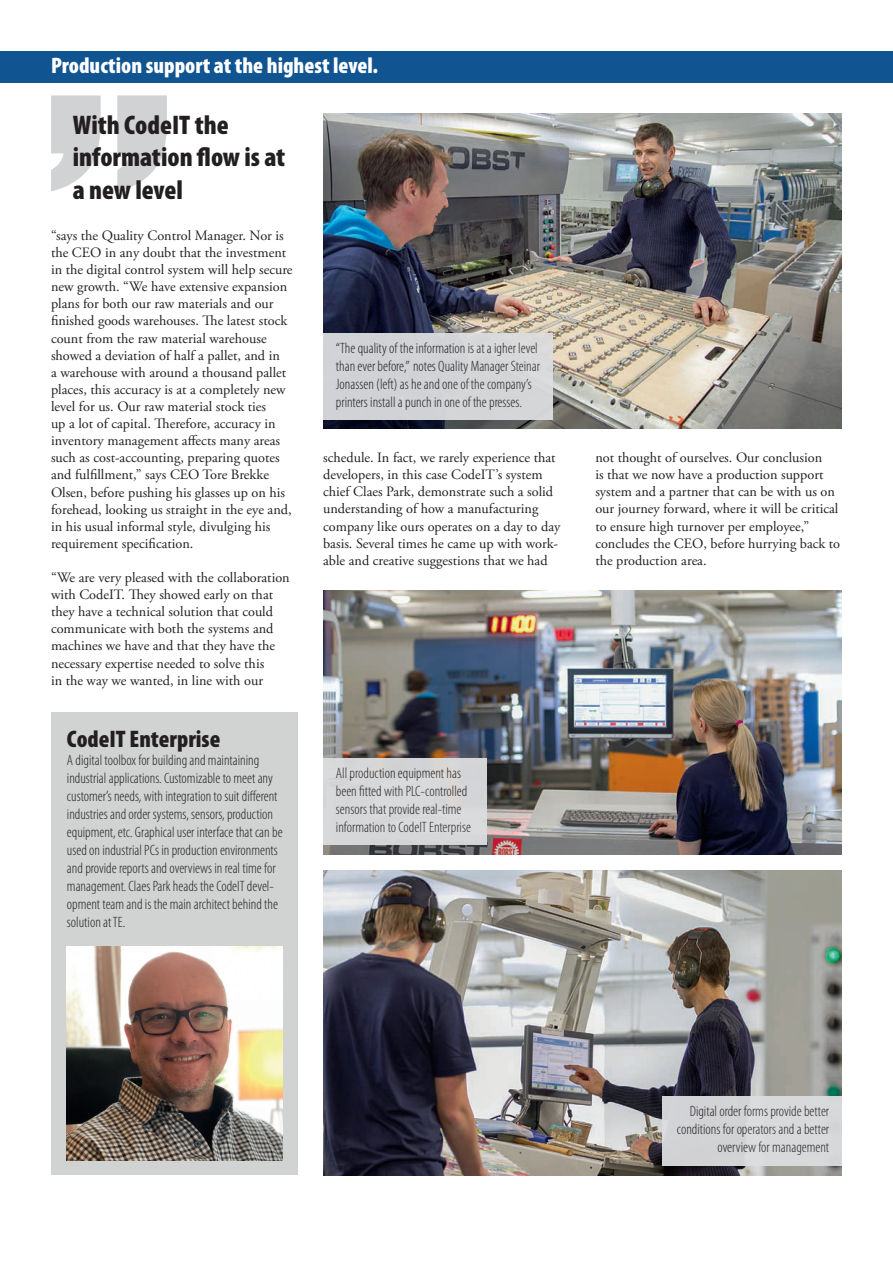
<style>
.page{position:relative;width:893px;height:1263px;background:#fff}
.page>*{position:absolute;margin:0;border:0;box-sizing:border-box;transform-origin:0 0}
.t1{font:900 condensed 27px/32.4px "Myriad Pro";color:#231f20}
.t2{font:900 condensed 24px "Myriad Pro";color:#231f20}
.t3{font:900 condensed 22.5px "Myriad Pro";color:#fff}
.t4{font:300 condensed 15px/18px "Myriad Pro";color:#231f20}
.t5{font:14.25px/17.1px "Adobe Garamond Pro";color:#231f20}
</style>
<div class="page">
<div style="left:0;top:51px;width:893px;height:32px;background:#105591"></div>
<img style="left:323px;top:114px;width:519px;height:315px">
<img style="left:323px;top:590px;width:519px;height:264px">
<img style="left:323px;top:871px;width:519px;height:305px">
<svg style="left:51px;top:95px;width:116px;height:96px"></svg>
<div style="left:51px;top:712px;width:247px;height:463px;background:#d1d2d2"></div>
<img style="left:66px;top:947px;width:217px;height:214px">
<div style="left:323px;top:333px;width:230px;height:86px;background:#d2d3d6"></div>
<div style="left:323px;top:758px;width:164px;height:87px;background:#dcdddf"></div>
<div style="left:662px;top:1096px;width:180px;height:69px;background:#dcdddf"></div>
<h3 class="t3" style="left:51px;top:51px;width:329px">Production support at the highest level.</h3>
<h1 class="t1" style="left:73px;top:108px;width:214px">With CodeIT the information flow is at a new level</h1>
<p class="t5" style="left:51px;top:227px;width:243px">“says the Quality Control Manager. Nor is the CEO in any doubt that the investment in the digital control system will help secure new growth. “We have extensive expansion plans for both our raw materials and our finished goods warehouses. The latest stock count from the raw material warehouse showed a deviation of half a pallet, and in<br>a warehouse with around a thousand pallet places, this accuracy is at a completely new level for us. Our raw material stock ties<br>up a lot of capital. Therefore, accuracy in inventory management affects many areas such as cost-accounting, preparing quotes and fulfillment,” says CEO Tore Brekke Olsen, before pushing his glasses up on his forehead, looking us straight in the eye and, in his usual informal style, divulging his requirement specification.</p>
<p class="t5" style="left:51px;top:569px;width:240px">“We are very pleased with the collaboration with CodeIT. They showed early on that they have a technical solution that could communicate with both the systems and machines we have and that they have the necessary expertise needed to solve this<br>in the way we wanted, in line with our</p>
<h2 class="t2" style="left:67px;top:724px;width:155px">CodeIT Enterprise</h2>
<p class="t4" style="left:67px;top:751px;width:217px">A digital toolbox for building and maintaining industrial applications. Customizable to meet any customer’s needs, with integration to suit different industries and order systems, sensors, production equipment, etc. Graphical user interface that can be used on industrial PCs in production environments and provide reports and overviews in real time for management. Claes Park heads the CodeIT devel&shy;opment team and is the main architect behind the solution at TE.</p>
<p class="t4" style="left:336px;top:338px;width:206px">“The quality of the information is at a igher level than ever before,” notes Quality Manager Steinar Jonassen (left) as he and one of the company’s printers install a punch in one of the presses.</p>
<p class="t5" style="left:323px;top:450px;width:239px">schedule. In fact, we rarely experience that developers, in this case CodeIT’s system chief Claes Park, demonstrate such a solid understanding of how a manufacturing company like ours operates on a day to day basis. Several times he came up with work&shy;able and creative suggestions that we had</p>
<p class="t5" style="left:595px;top:450px;width:246px">not thought of ourselves. Our conclusion<br>is that we now have a production support system and a partner that can be with us on our journey forward, where it will be critical to ensure high turnover per employee,” concludes the CEO, before hurrying back to the production area.</p>
<p class="t4" style="left:336px;top:764px;width:136px">All production equipment has been fitted with PLC-controlled sensors that provide real-time information to CodeIT Enterprise</p>
<p class="t4" style="left:677px;top:1102px;width:154px;text-align:right">Digital order forms provide better conditions for operators and a better overview for management</p>
</div>
